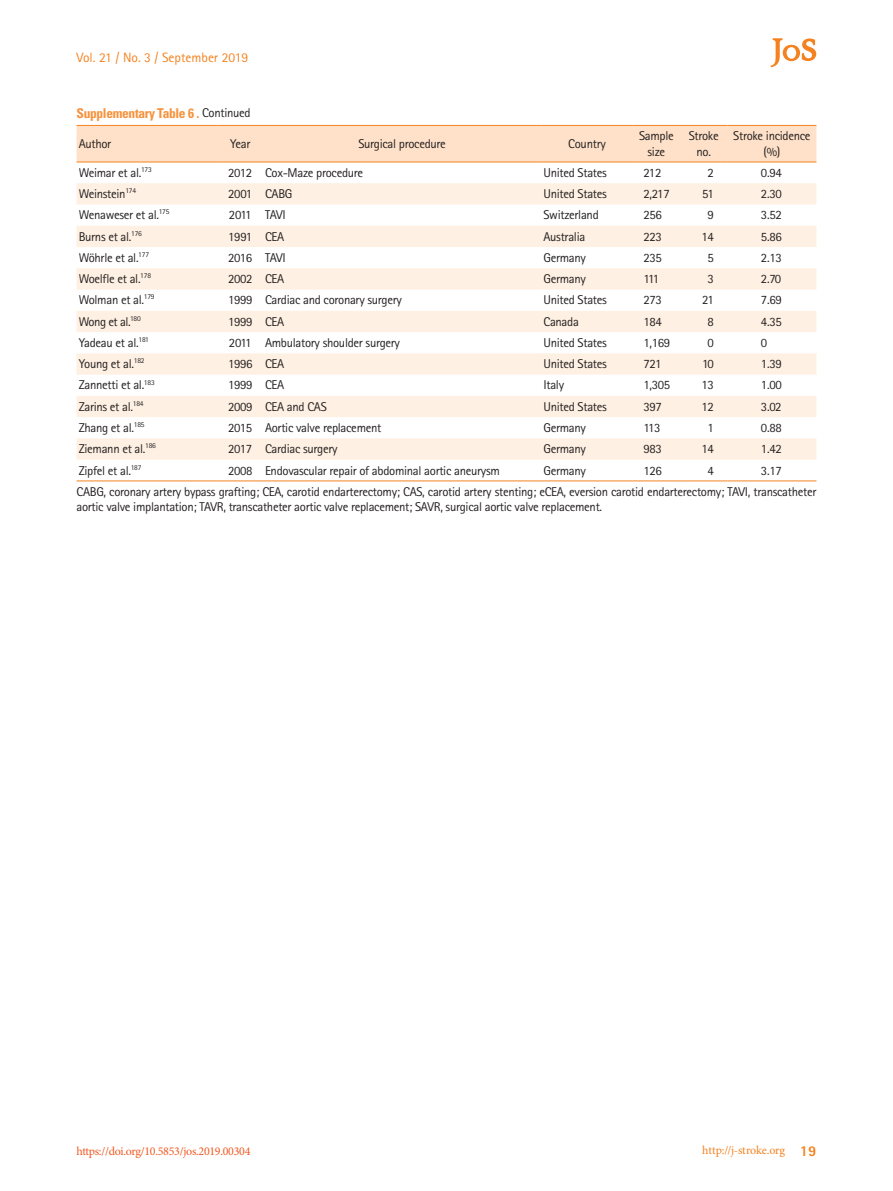
<style>
.page{position:relative;width:893px;height:1191px;background:#fff}
.page>*{position:absolute;margin:0;border:0;box-sizing:border-box;transform-origin:0 0}
.테이블_제목{font:700 condensed 13.5px "Univers LT Std";letter-spacing:-.025em;color:#f6923c}
.t1{font:13.5px "Rotis Sans Serif Std";color:#f58220}
.테이블본문{font:12.75px/15.3px "Rotis Sans Serif Std";letter-spacing:-.025em;color:#231f20;text-align:center}
.테이블_설명{font:12.75px/15.3px "Rotis Sans Serif Std";letter-spacing:-.025em;color:#231f20}
.t2{font:12px "Minion Pro";letter-spacing:-.025em;color:#f15921}
.t3{font:12px "Minion Pro";letter-spacing:-.015em;color:#f58220}
.s1{font-family:"Rotis Sans Serif Std";font-weight:400;font-stretch:normal;font-size:12.75px;color:#231f20}
.s2{font-family:"Rotis Sans Serif Std";font-weight:800;font-size:15px}
</style>
<div class="page">
<svg style="left:770px;top:38px;width:46px;height:29px"></svg>
<div style="left:77px;top:126px;width:739px;height:36px;background:#fee1c8"></div>
<svg style="left:77px;top:183px;width:739px;height:276px;fill:#fef0e2"></svg>
<hr style="left:77px;top:125px;width:141px;height:1px;background:#f58220">
<hr style="left:218px;top:125px;width:45px;height:1px;background:#f58220">
<hr style="left:263px;top:125px;width:278px;height:1px;background:#f58220">
<hr style="left:541px;top:125px;width:92px;height:1px;background:#f58220">
<hr style="left:633px;top:125px;width:47px;height:1px;background:#f58220">
<hr style="left:680px;top:125px;width:47px;height:1px;background:#f58220">
<hr style="left:727px;top:125px;width:89px;height:1px;background:#f58220">
<hr style="left:77px;top:162px;width:141px;height:1px;background:#f58220">
<hr style="left:218px;top:162px;width:45px;height:1px;background:#f58220">
<hr style="left:263px;top:162px;width:278px;height:1px;background:#f58220">
<hr style="left:541px;top:162px;width:92px;height:1px;background:#f58220">
<hr style="left:633px;top:162px;width:47px;height:1px;background:#f58220">
<hr style="left:680px;top:162px;width:47px;height:1px;background:#f58220">
<hr style="left:727px;top:162px;width:89px;height:1px;background:#f58220">
<hr style="left:77px;top:480px;width:141px;height:1px;background:#f58220">
<hr style="left:218px;top:480px;width:45px;height:1px;background:#f58220">
<hr style="left:263px;top:480px;width:278px;height:1px;background:#f58220">
<hr style="left:541px;top:480px;width:92px;height:1px;background:#f58220">
<hr style="left:633px;top:480px;width:47px;height:1px;background:#f58220">
<hr style="left:680px;top:480px;width:47px;height:1px;background:#f58220">
<hr style="left:727px;top:480px;width:89px;height:1px;background:#f58220">
<p class="t1" style="left:77px;top:50px;width:173px">Vol. 21 / No. 3 / September 2019</p>
<p class="테이블_제목" style="left:77px;top:104px;width:176px">Supplementary Table 6 . <span class="s1">Continued</span></p>
<p class="테이블본문" style="left:79px;top:136px;width:34px">Author</p>
<p class="테이블본문" style="left:230px;top:136px;width:22px">Year</p>
<p class="테이블본문" style="left:358px;top:136px;width:89px">Surgical procedure</p>
<p class="테이블본문" style="left:568px;top:136px;width:39px">Country</p>
<p class="테이블본문" style="left:639px;top:128px;width:36px">Sample size</p>
<p class="테이블본문" style="left:689px;top:128px;width:32px">Stroke no.</p>
<p class="테이블본문" style="left:733px;top:128px;width:79px">Stroke incidence (%)</p>
<p class="테이블본문" style="left:79px;top:165px;width:75px">Weimar et al.<sup>173</sup></p>
<p class="테이블본문" style="left:228px;top:165px;width:26px">2012</p>
<p class="테이블본문" style="left:265px;top:165px;width:100px">Cox-Maze procedure</p>
<p class="테이블본문" style="left:543px;top:165px;width:65px">United States</p>
<p class="테이블본문" style="left:643px;top:165px;width:20px">212</p>
<p class="테이블본문" style="left:708px;top:165px;width:8px">2</p>
<p class="테이블본문" style="left:761px;top:165px;width:22px">0.94</p>
<p class="테이블본문" style="left:79px;top:186px;width:59px">Weinstein<sup>174</sup></p>
<p class="테이블본문" style="left:228px;top:186px;width:26px">2001</p>
<p class="테이블본문" style="left:265px;top:186px;width:29px">CABG</p>
<p class="테이블본문" style="left:543px;top:186px;width:65px">United States</p>
<p class="테이블본문" style="left:643px;top:186px;width:28px">2,217</p>
<p class="테이블본문" style="left:702px;top:186px;width:13px">51</p>
<p class="테이블본문" style="left:761px;top:186px;width:22px">2.30</p>
<p class="테이블본문" style="left:79px;top:207px;width:92px">Wenaweser et al.<sup>175</sup></p>
<p class="테이블본문" style="left:229px;top:207px;width:24px">2011</p>
<p class="테이블본문" style="left:265px;top:207px;width:22px">TAVI</p>
<p class="테이블본문" style="left:543px;top:207px;width:57px">Switzerland</p>
<p class="테이블본문" style="left:643px;top:207px;width:20px">256</p>
<p class="테이블본문" style="left:708px;top:207px;width:8px">9</p>
<p class="테이블본문" style="left:761px;top:207px;width:22px">3.52</p>
<p class="테이블본문" style="left:79px;top:228px;width:65px">Burns et al.<sup>176</sup></p>
<p class="테이블본문" style="left:228px;top:228px;width:26px">1991</p>
<p class="테이블본문" style="left:265px;top:228px;width:21px">CEA</p>
<p class="테이블본문" style="left:543px;top:228px;width:43px">Australia</p>
<p class="테이블본문" style="left:643px;top:228px;width:20px">223</p>
<p class="테이블본문" style="left:702px;top:228px;width:14px">14</p>
<p class="테이블본문" style="left:761px;top:228px;width:22px">5.86</p>
<p class="테이블본문" style="left:79px;top:250px;width:72px">Wöhrle et al.<sup>177</sup></p>
<p class="테이블본문" style="left:228px;top:250px;width:26px">2016</p>
<p class="테이블본문" style="left:265px;top:250px;width:22px">TAVI</p>
<p class="테이블본문" style="left:543px;top:250px;width:44px">Germany</p>
<p class="테이블본문" style="left:643px;top:250px;width:20px">235</p>
<p class="테이블본문" style="left:708px;top:250px;width:8px">5</p>
<p class="테이블본문" style="left:761px;top:250px;width:22px">2.13</p>
<p class="테이블본문" style="left:79px;top:271px;width:74px">Woelfle et al.<sup>178</sup></p>
<p class="테이블본문" style="left:228px;top:271px;width:26px">2002</p>
<p class="테이블본문" style="left:265px;top:271px;width:21px">CEA</p>
<p class="테이블본문" style="left:543px;top:271px;width:44px">Germany</p>
<p class="테이블본문" style="left:643px;top:271px;width:17px">111</p>
<p class="테이블본문" style="left:708px;top:271px;width:8px">3</p>
<p class="테이블본문" style="left:761px;top:271px;width:22px">2.70</p>
<p class="테이블본문" style="left:79px;top:292px;width:78px">Wolman et al.<sup>179</sup></p>
<p class="테이블본문" style="left:228px;top:292px;width:26px">1999</p>
<p class="테이블본문" style="left:265px;top:292px;width:138px">Cardiac and coronary surgery</p>
<p class="테이블본문" style="left:543px;top:292px;width:65px">United States</p>
<p class="테이블본문" style="left:643px;top:292px;width:20px">273</p>
<p class="테이블본문" style="left:702px;top:292px;width:13px">21</p>
<p class="테이블본문" style="left:761px;top:292px;width:22px">7.69</p>
<p class="테이블본문" style="left:79px;top:314px;width:64px">Wong et al.<sup>180</sup></p>
<p class="테이블본문" style="left:228px;top:314px;width:26px">1999</p>
<p class="테이블본문" style="left:265px;top:314px;width:21px">CEA</p>
<p class="테이블본문" style="left:543px;top:314px;width:37px">Canada</p>
<p class="테이블본문" style="left:643px;top:314px;width:20px">184</p>
<p class="테이블본문" style="left:708px;top:314px;width:8px">8</p>
<p class="테이블본문" style="left:761px;top:314px;width:22px">4.35</p>
<p class="테이블본문" style="left:79px;top:335px;width:72px">Yadeau et al.<sup>181</sup></p>
<p class="테이블본문" style="left:229px;top:335px;width:24px">2011</p>
<p class="테이블본문" style="left:265px;top:335px;width:136px">Ambulatory shoulder surgery</p>
<p class="테이블본문" style="left:543px;top:335px;width:65px">United States</p>
<p class="테이블본문" style="left:643px;top:335px;width:28px">1,169</p>
<p class="테이블본문" style="left:708px;top:335px;width:8px">0</p>
<p class="테이블본문" style="left:761px;top:335px;width:8px">0</p>
<p class="테이블본문" style="left:79px;top:356px;width:67px">Young et al.<sup>182</sup></p>
<p class="테이블본문" style="left:228px;top:356px;width:26px">1996</p>
<p class="테이블본문" style="left:265px;top:356px;width:21px">CEA</p>
<p class="테이블본문" style="left:543px;top:356px;width:65px">United States</p>
<p class="테이블본문" style="left:643px;top:356px;width:20px">721</p>
<p class="테이블본문" style="left:702px;top:356px;width:13px">10</p>
<p class="테이블본문" style="left:761px;top:356px;width:22px">1.39</p>
<p class="테이블본문" style="left:79px;top:377px;width:78px">Zannetti et al.<sup>183</sup></p>
<p class="테이블본문" style="left:228px;top:377px;width:26px">1999</p>
<p class="테이블본문" style="left:265px;top:377px;width:21px">CEA</p>
<p class="테이블본문" style="left:543px;top:377px;width:22px">Italy</p>
<p class="테이블본문" style="left:643px;top:377px;width:28px">1,305</p>
<p class="테이블본문" style="left:702px;top:377px;width:14px">13</p>
<p class="테이블본문" style="left:761px;top:377px;width:22px">1.00</p>
<p class="테이블본문" style="left:79px;top:399px;width:66px">Zarins et al.<sup>184</sup></p>
<p class="테이블본문" style="left:228px;top:399px;width:26px">2009</p>
<p class="테이블본문" style="left:265px;top:399px;width:63px">CEA and CAS</p>
<p class="테이블본문" style="left:543px;top:399px;width:65px">United States</p>
<p class="테이블본문" style="left:643px;top:399px;width:20px">397</p>
<p class="테이블본문" style="left:702px;top:399px;width:14px">12</p>
<p class="테이블본문" style="left:761px;top:399px;width:22px">3.02</p>
<p class="테이블본문" style="left:79px;top:420px;width:67px">Zhang et al.<sup>185</sup></p>
<p class="테이블본문" style="left:228px;top:420px;width:26px">2015</p>
<p class="테이블본문" style="left:265px;top:420px;width:118px">Aortic valve replacement</p>
<p class="테이블본문" style="left:543px;top:420px;width:44px">Germany</p>
<p class="테이블본문" style="left:643px;top:420px;width:19px">113</p>
<p class="테이블본문" style="left:708px;top:420px;width:8px">1</p>
<p class="테이블본문" style="left:761px;top:420px;width:22px">0.88</p>
<p class="테이블본문" style="left:79px;top:441px;width:79px">Ziemann et al.<sup>186</sup></p>
<p class="테이블본문" style="left:228px;top:441px;width:26px">2017</p>
<p class="테이블본문" style="left:265px;top:441px;width:74px">Cardiac surgery</p>
<p class="테이블본문" style="left:543px;top:441px;width:44px">Germany</p>
<p class="테이블본문" style="left:643px;top:441px;width:20px">983</p>
<p class="테이블본문" style="left:702px;top:441px;width:14px">14</p>
<p class="테이블본문" style="left:761px;top:441px;width:22px">1.42</p>
<p class="테이블본문" style="left:79px;top:462px;width:64px">Zipfel et al.<sup>187</sup></p>
<p class="테이블본문" style="left:228px;top:462px;width:26px">2008</p>
<p class="테이블본문" style="left:265px;top:462px;width:236px">Endovascular repair of abdominal aortic aneurysm</p>
<p class="테이블본문" style="left:543px;top:462px;width:44px">Germany</p>
<p class="테이블본문" style="left:643px;top:462px;width:20px">126</p>
<p class="테이블본문" style="left:708px;top:462px;width:8px">4</p>
<p class="테이블본문" style="left:761px;top:462px;width:22px">3.17</p>
<p class="테이블_설명" style="left:77px;top:484px;width:741px">CABG, coronary artery bypass grafting; CEA, carotid endarterectomy; CAS, carotid artery stenting; eCEA, eversion carotid endarterectomy; TAVI, transcatheter aortic valve implantation; TAVR, transcatheter aortic valve replacement; SAVR, surgical aortic valve replacement.</p>
<p class="t2" style="left:77px;top:1143px;width:175px">https://doi.org/10.5853/jos.2019.00304</p>
<p class="t3" style="left:702px;top:1142px;width:116px">http://j-stroke.org <span class="s2">19</span></p>
</div>
